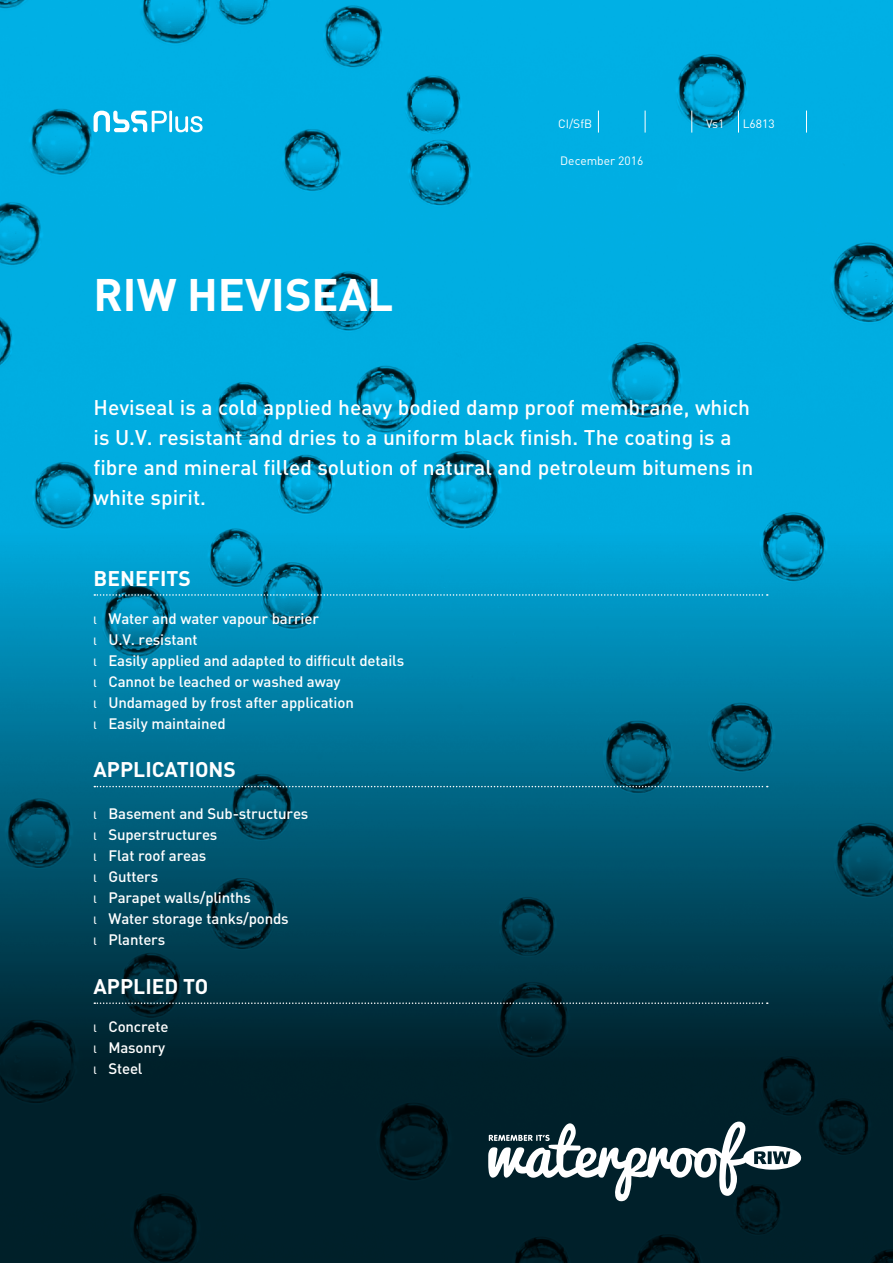
<style>
.page{position:relative;width:893px;height:1263px;background:#fff}
.page>*{position:absolute;margin:0;border:0;box-sizing:border-box;transform-origin:0 0}
.t1{font:700 45px "DIN";color:#fff}
.t2{font:500 21px/30px "DIN";color:#fff}
.t3{font:700 21px "DIN";color:#fff}
.t4{font:500 15px/21px "DIN";letter-spacing:-.01em;color:#fff}
.t5{font:12px "DIN";color:#fff}
.s1{font-size:10.5px}
</style>
<div class="page">
<img style="left:0;top:0;width:893px;height:1263px">
<svg style="left:488px;top:1121px;width:314px;height:81px"></svg>
<svg style="left:94px;top:594px;width:674px;height:2px"></svg>
<svg style="left:94px;top:786px;width:674px;height:1px"></svg>
<svg style="left:94px;top:1002px;width:674px;height:2px"></svg>
<svg style="left:598px;top:111px;width:1px;height:22px"></svg>
<svg style="left:645px;top:111px;width:1px;height:22px"></svg>
<svg style="left:691px;top:111px;width:1px;height:22px"></svg>
<svg style="left:738px;top:111px;width:1px;height:22px"></svg>
<svg style="left:806px;top:111px;width:1px;height:22px"></svg>
<svg style="left:94px;top:111px;width:109px;height:21px"></svg>
<h1 class="t1" style="left:94px;top:264px;width:301px">RIW HEVISEAL</h1>
<p class="t5" style="left:558px;top:117px;width:36px">CI/SfB</p>
<p class="t5" style="left:706px;top:117px;width:20px">Vs1</p>
<p class="t5" style="left:743px;top:117px;width:33px">L6813</p>
<p class="t5" style="left:560px;top:154px;width:85px">December 2016</p>
<h2 class="t2" style="left:94px;top:391px;width:661px">Heviseal is a cold applied heavy bodied damp proof membrane, which is U.V. resistant and dries to a uniform black finish. The coating is a fibre and mineral filled solution of natural and petroleum bitumens in white spirit.</h2>
<h2 class="t3" style="left:94px;top:564px;width:99px">BENEFITS</h2>
<p class="t4" style="left:94px;top:607px;width:312px"><span class="s1">l</span> Water and water vapour barrier<br><span class="s1">l</span> U.V. resistant<br><span class="s1">l</span> Easily applied and adapted to difficult details <span class="s1">l</span> Cannot be leached or washed away<br><span class="s1">l</span> Undamaged by frost after application<br><span class="s1">l</span> Easily maintained</p>
<h2 class="t3" style="left:94px;top:756px;width:144px">APPLICATIONS</h2>
<p class="t4" style="left:94px;top:803px;width:216px"><span class="s1">l</span> Basement and Sub-structures <span class="s1">l</span> Superstructures<br><span class="s1">l</span> Flat roof areas<br><span class="s1">l</span> Gutters<br><span class="s1">l</span> Parapet walls/plinths<br><span class="s1">l</span> Water storage tanks/ponds<br><span class="s1">l</span> Planters</p>
<h2 class="t3" style="left:94px;top:972px;width:116px">APPLIED TO</h2>
<p class="t4" style="left:94px;top:1015px;width:76px"><span class="s1">l</span> Concrete <span class="s1">l</span> Masonry <span class="s1">l</span> Steel</p>
</div>
